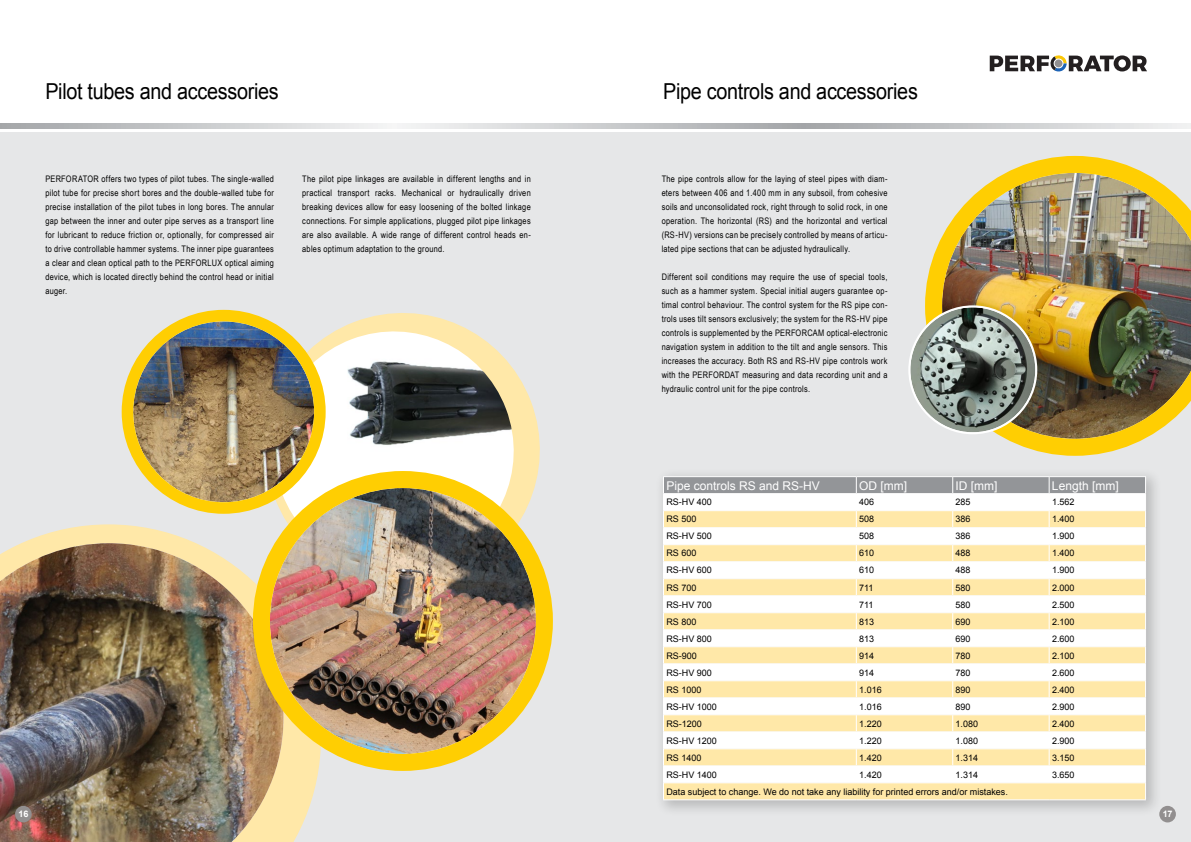
<style>
.page{position:relative;width:1191px;height:842px;background:#fff}
.page>*{position:absolute;margin:0;border:0;box-sizing:border-box;transform-origin:0 0}
.t1{font:22px "Arial";letter-spacing:-.015em;color:#000;scale:.9 1}
.t2{font:12px "Arial";color:#fff}
.t3{font:9px/14px "Arial Narrow";letter-spacing:.03em;color:#000;text-align:justify}
.t4{font:9px "Arial";color:#000}
.t5{font:700 9px "Arial";color:#fff}
</style>
<div class="page">
<div style="left:0;top:132px;width:1191px;height:710px;background:#e6e7e8"></div>
<img style="left:925px;top:156px;width:266px;height:300px">
<div style="left:654px;top:468px;width:508px;height:349px;background:#000;opacity:.2"></div>
<hr style="left:663px;top:799px;width:193px;height:1px;background:#fff">
<hr style="left:856px;top:799px;width:96px;height:1px;background:#fff">
<hr style="left:952px;top:799px;width:97px;height:1px;background:#fff">
<hr style="left:1049px;top:799px;width:97px;height:1px;background:#fff">
<hr style="left:663px;top:476px;width:193px;height:1px;background:#fff">
<hr style="left:856px;top:476px;width:96px;height:1px;background:#fff">
<hr style="left:952px;top:476px;width:97px;height:1px;background:#fff">
<hr style="left:1049px;top:476px;width:97px;height:1px;background:#fff">
<svg style="left:663px;top:477px;width:483px;height:322px;background:#f9efd3"></svg>
<svg style="left:248px;top:312px;width:304px;height:288px"></svg>
<svg style="left:22px;top:524px;width:299px;height:318px;fill:#ffe8a8"></svg>
<img style="left:0;top:543px;width:283px;height:299px">
<div style="left:261px;top:479px;width:283px;height:283px;background:#ffce02;border-radius:50%"></div>
<img style="left:270px;top:488px;width:266px;height:266px;border-radius:133px">
<div style="left:253px;top:471px;width:300px;height:300px;border:17px solid #ffce02;border-radius:50%"></div>
<div style="left:127px;top:316px;width:193px;height:192px;background:#ffce02;border-radius:50%"></div>
<img style="left:133px;top:321px;width:181px;height:181px;border-radius:90px">
<div style="left:122px;top:310px;width:204px;height:204px;border:12px solid #ffce02;border-radius:50%"></div>
<img style="left:910px;top:307px;width:125px;height:125px;border-radius:62px">
<svg style="left:0;top:124px;width:1191px;height:5px;background:#caccce"></svg>
<div style="left:15px;top:806px;width:17px;height:16px;background:#928f8f;border-radius:50%"></div>
<div style="left:1159px;top:806px;width:16px;height:16px;background:#928f8f;border-radius:50%"></div>
<svg style="left:989px;top:55px;width:158px;height:17px"></svg>
<h1 class="t1" style="left:45px;top:77px;width:261px">Pilot tubes and accessories</h1>
<h1 class="t1" style="left:663px;top:77px;width:284px">Pipe controls and accessories</h1>
<p class="t3" style="left:45px;top:172px;width:230px">PERFORATOR offers two types of pilot tubes. The single-walled pilot tube for precise short bores and the double-walled tube for precise installation of the pilot tubes in long bores. The annular gap between the inner and outer pipe serves as a transport line for lubricant to reduce friction or, optionally, for compressed air to drive controllable hammer systems. The inner pipe guarantees a clear and clean optical path to the PERFORLUX optical aiming device, which is located directly behind the control head or initial auger.</p>
<p class="t3" style="left:302px;top:172px;width:230px">The pilot pipe linkages are available in different lengths and in practical transport racks. Mechanical or hydraulically driven breaking devices allow for easy loosening of the bolted linkage connections. For simple applications, plugged pilot pipe linkages are also available. A wide range of different control heads en&shy;ables optimum adaptation to the ground.</p>
<p class="t3" style="left:661px;top:172px;width:227px">The pipe controls allow for the laying of steel pipes with diam&shy;eters between 406 and 1.400 mm in any subsoil, from cohesive soils and unconsolidated rock, right through to solid rock, in one operation. The horizontal (RS) and the horizontal and vertical (RS-HV) versions can be precisely controlled by means of articu&shy;lated pipe sections that can be adjusted hydraulically.</p>
<p class="t3" style="left:661px;top:270px;width:227px">Different soil conditions may require the use of special tools, such as a hammer system. Special initial augers guarantee op&shy;timal control behaviour. The control system for the RS pipe con&shy;trols uses tilt sensors exclusively; the system for the RS-HV pipe controls is supplemented by the PERFORCAM optical-electronic navigation system in addition to the tilt and angle sensors. This increases the accuracy. Both RS and RS-HV pipe controls work with the PERFORDAT measuring and data recording unit and a hydraulic control unit for the pipe controls.</p>
<h2 class="t2" style="left:666px;top:477px;width:155px">Pipe controls RS and RS-HV</h2>
<h2 class="t2" style="left:859px;top:477px;width:49px">OD [mm]</h2>
<h2 class="t2" style="left:955px;top:477px;width:44px">ID [mm]</h2>
<h2 class="t2" style="left:1052px;top:477px;width:68px">Length [mm]</h2>
<p class="t4" style="left:666px;top:496px;width:47px">RS-HV 400</p>
<p class="t4" style="left:859px;top:496px;width:17px">406</p>
<p class="t4" style="left:955px;top:496px;width:17px">285</p>
<p class="t4" style="left:1052px;top:496px;width:24px">1.562</p>
<p class="t4" style="left:666px;top:513px;width:32px">RS 500</p>
<p class="t4" style="left:859px;top:513px;width:17px">508</p>
<p class="t4" style="left:955px;top:513px;width:17px">386</p>
<p class="t4" style="left:1052px;top:513px;width:24px">1.400</p>
<p class="t4" style="left:666px;top:530px;width:47px">RS-HV 500</p>
<p class="t4" style="left:859px;top:530px;width:17px">508</p>
<p class="t4" style="left:955px;top:530px;width:17px">386</p>
<p class="t4" style="left:1052px;top:530px;width:24px">1.900</p>
<p class="t4" style="left:666px;top:547px;width:32px">RS 600</p>
<p class="t4" style="left:859px;top:547px;width:17px">610</p>
<p class="t4" style="left:955px;top:547px;width:17px">488</p>
<p class="t4" style="left:1052px;top:547px;width:24px">1.400</p>
<p class="t4" style="left:666px;top:564px;width:47px">RS-HV 600</p>
<p class="t4" style="left:859px;top:564px;width:17px">610</p>
<p class="t4" style="left:955px;top:564px;width:17px">488</p>
<p class="t4" style="left:1052px;top:564px;width:24px">1.900</p>
<p class="t4" style="left:666px;top:581px;width:32px">RS 700</p>
<p class="t4" style="left:859px;top:581px;width:16px">711</p>
<p class="t4" style="left:955px;top:581px;width:17px">580</p>
<p class="t4" style="left:1052px;top:581px;width:24px">2.000</p>
<p class="t4" style="left:666px;top:598px;width:47px">RS-HV 700</p>
<p class="t4" style="left:859px;top:598px;width:16px">711</p>
<p class="t4" style="left:955px;top:598px;width:17px">580</p>
<p class="t4" style="left:1052px;top:598px;width:24px">2.500</p>
<p class="t4" style="left:666px;top:615px;width:32px">RS 800</p>
<p class="t4" style="left:859px;top:615px;width:17px">813</p>
<p class="t4" style="left:955px;top:615px;width:17px">690</p>
<p class="t4" style="left:1052px;top:615px;width:24px">2.100</p>
<p class="t4" style="left:666px;top:632px;width:47px">RS-HV 800</p>
<p class="t4" style="left:859px;top:632px;width:17px">813</p>
<p class="t4" style="left:955px;top:632px;width:17px">690</p>
<p class="t4" style="left:1052px;top:632px;width:24px">2.600</p>
<p class="t4" style="left:666px;top:649px;width:32px">RS-900</p>
<p class="t4" style="left:859px;top:649px;width:17px">914</p>
<p class="t4" style="left:955px;top:649px;width:17px">780</p>
<p class="t4" style="left:1052px;top:649px;width:24px">2.100</p>
<p class="t4" style="left:666px;top:666px;width:47px">RS-HV 900</p>
<p class="t4" style="left:859px;top:666px;width:17px">914</p>
<p class="t4" style="left:955px;top:666px;width:17px">780</p>
<p class="t4" style="left:1052px;top:666px;width:24px">2.600</p>
<p class="t4" style="left:666px;top:683px;width:37px">RS 1000</p>
<p class="t4" style="left:859px;top:683px;width:24px">1.016</p>
<p class="t4" style="left:955px;top:683px;width:17px">890</p>
<p class="t4" style="left:1052px;top:683px;width:24px">2.400</p>
<p class="t4" style="left:666px;top:700px;width:52px">RS-HV 1000</p>
<p class="t4" style="left:859px;top:700px;width:24px">1.016</p>
<p class="t4" style="left:955px;top:700px;width:17px">890</p>
<p class="t4" style="left:1052px;top:700px;width:24px">2.900</p>
<p class="t4" style="left:666px;top:717px;width:37px">RS-1200</p>
<p class="t4" style="left:859px;top:717px;width:24px">1.220</p>
<p class="t4" style="left:955px;top:717px;width:24px">1.080</p>
<p class="t4" style="left:1052px;top:717px;width:24px">2.400</p>
<p class="t4" style="left:666px;top:734px;width:52px">RS-HV 1200</p>
<p class="t4" style="left:859px;top:734px;width:24px">1.220</p>
<p class="t4" style="left:955px;top:734px;width:24px">1.080</p>
<p class="t4" style="left:1052px;top:734px;width:24px">2.900</p>
<p class="t4" style="left:666px;top:751px;width:37px">RS 1400</p>
<p class="t4" style="left:859px;top:751px;width:24px">1.420</p>
<p class="t4" style="left:955px;top:751px;width:24px">1.314</p>
<p class="t4" style="left:1052px;top:751px;width:24px">3.150</p>
<p class="t4" style="left:666px;top:768px;width:52px">RS-HV 1400</p>
<p class="t4" style="left:859px;top:768px;width:24px">1.420</p>
<p class="t4" style="left:955px;top:768px;width:24px">1.314</p>
<p class="t4" style="left:1052px;top:768px;width:24px">3.650</p>
<p class="t4" style="left:666px;top:785px;width:343px">Data subject to change. We do not take any liability for printed errors and/or mistakes.</p>
<p class="t5" style="left:18px;top:808px;width:12px">16</p>
<p class="t5" style="left:1162px;top:808px;width:11px">17</p>
</div>
